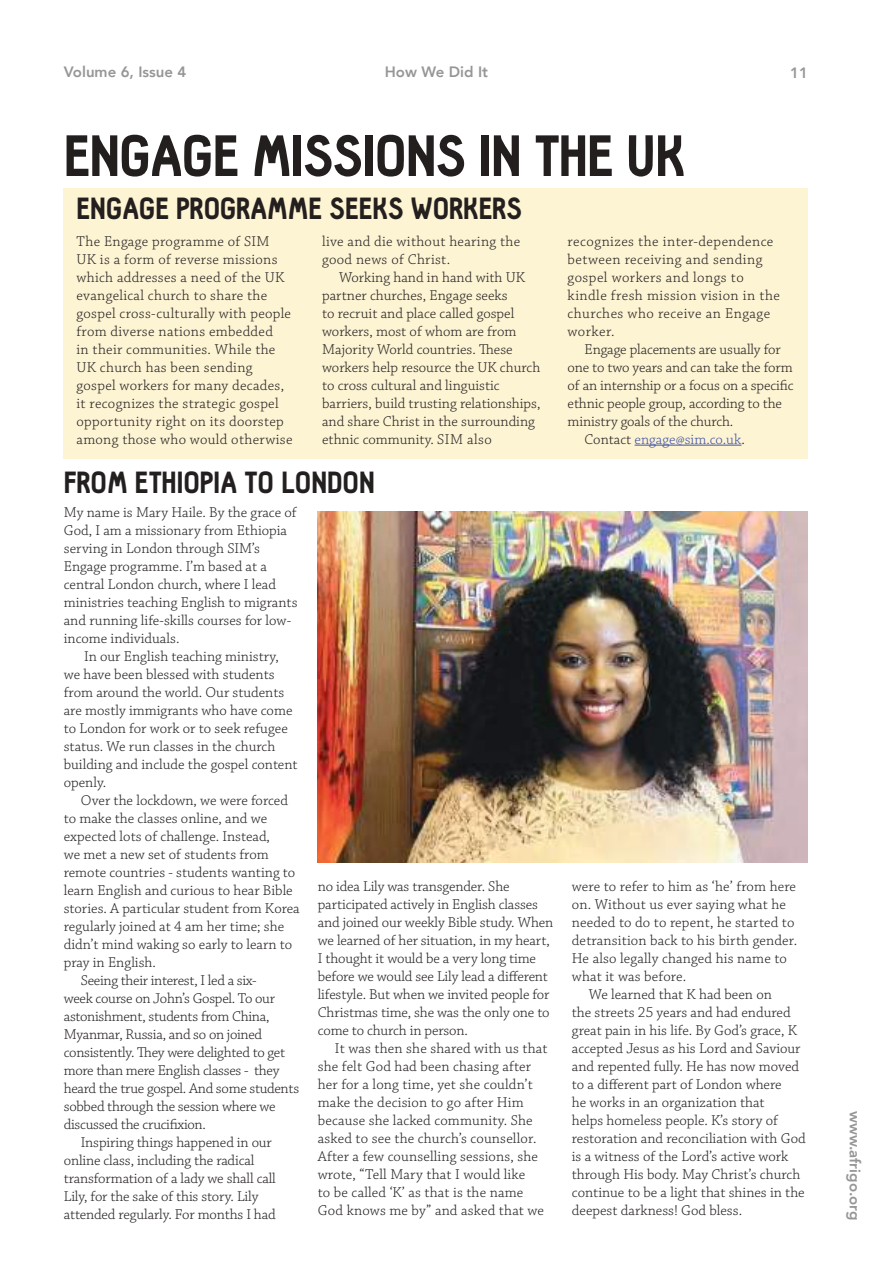
<style>
.page{position:relative;width:893px;height:1263px;background:#fff}
.page>*{position:absolute;margin:0;border:0;box-sizing:border-box;transform-origin:0 0}
.t1{font:900 57px "Hallosans";letter-spacing:-.015em;color:#241f1f}
.t2{font:900 30px "Hallosans";color:#241f1f}
.t3{font:300 15px/18px "Chaparral Pro";color:#241f1f}
.t4{font:300 15px/18px "Chaparral Pro";letter-spacing:.02em;color:#241f1f}
.t5{font:300 15px "Chaparral Pro";letter-spacing:-.02em;color:#241f1f}
.t6{font:300 15px/18px "Chaparral Pro";letter-spacing:.03em;color:#241f1f}
.t7{font:800 15px "Avenir";color:#969698}
.t8{font:300 15px "Chaparral Pro";color:#4152a5}
.s1{color:#241f1f}
</style>
<div class="page">
<div style="left:64px;top:188px;width:744px;height:271px;background:#fdf4d4"></div>
<hr style="left:635px;top:445px;width:106px;height:1px;background:#4152a5">
<img style="left:318px;top:511px;width:490px;height:352px">
<p class="t7" style="left:64px;top:60px;width:124px">Volume 6, Issue 4</p>
<p class="t7" style="left:385px;top:60px;width:105px">How We Did It</p>
<p class="t7" style="left:790px;top:61px;width:19px">11</p>
<h1 class="t1" style="left:64px;top:125px;width:623px">ENGAGE MISSIONS IN THE UK</h1>
<h2 class="t2" style="left:77px;top:192px;width:447px">ENGAGE PROGRAMME SEEKS WORKERS</h2>
<p class="t4" style="left:77px;top:233px;width:217px">The Engage programme of SIM<br>UK is a form of reverse missions which addresses a need of the UK evangelical church to share the gospel cross-culturally with people from diverse nations embedded<br>in their communities. While the<br>UK church has been sending gospel workers for many decades, it recognizes the strategic gospel opportunity right on its doorstep among those who would otherwise</p>
<p class="t4" style="left:322px;top:233px;width:200px">live and die without hearing the good news of Christ.</p>
<p class="t3" style="left:322px;top:269px;width:220px;text-indent:17px">Working hand in hand with UK partner churches, Engage seeks<br>to recruit and place called gospel workers, most of whom are from<br>Majority World countries. These workers help resource the UK church to cross cultural and linguistic barriers, build trusting relationships, and share Christ in the surrounding ethnic community. SIM also</p>
<h2 class="t2" style="left:64px;top:466px;width:313px">FROM ETHIOPIA TO LONDON</h2>
<p class="t3" style="left:64px;top:504px;width:235px">My name is Mary Haile. By the grace of God, I am a missionary from Ethiopia serving in London through SIM’s Engage programme. I’m based at a central London church, where I lead ministries teaching English to migrants and running life-skills courses for low&shy;income individuals.</p>
<p class="t3" style="left:64px;top:648px;width:235px;text-indent:20px">In our English teaching ministry, we have been blessed with students from around the world. Our students are mostly immigrants who have come to London for work or to seek refugee status. We run classes in the church building and include the gospel content openly.</p>
<p class="t3" style="left:81px;top:792px;width:209px">Over the lockdown, we were forced</p>
<p class="t3" style="left:64px;top:810px;width:205px">to make the classes online, and we</p>
<p class="t3" style="left:64px;top:828px;width:208px">expected lots of challenge. Instead,</p>
<p class="t3" style="left:64px;top:846px;width:206px">we met a new set of students from</p>
<p class="t3" style="left:64px;top:864px;width:233px">remote countries - students wanting to</p>
<p class="t3" style="left:64px;top:882px;width:230px">learn English and curious to hear Bible</p>
<p class="t3" style="left:64px;top:900px;width:238px">stories. A particular student from Korea</p>
<p class="t3" style="left:64px;top:918px;width:222px">regularly joined at 4 am her time; she</p>
<p class="t3" style="left:64px;top:936px;width:230px">didn’t mind waking so early to learn to</p>
<p class="t3" style="left:64px;top:954px;width:94px">pray in English.</p>
<p class="t5" style="left:81px;top:972px;width:177px">Seeing their interest, I led a six-</p>
<p class="t5" style="left:64px;top:990px;width:213px">week course on John’s Gospel. To our</p>
<p class="t5" style="left:64px;top:1008px;width:207px">astonishment, students from China,</p>
<p class="t5" style="left:64px;top:1026px;width:200px">Myanmar, Russia, and so on joined</p>
<p class="t5" style="left:64px;top:1044px;width:223px">consistently. They were delighted to get</p>
<p class="t5" style="left:64px;top:1062px;width:217px">more than mere English classes - they</p>
<p class="t5" style="left:64px;top:1080px;width:237px">heard the true gospel. And some students</p>
<p class="t5" style="left:64px;top:1098px;width:213px">sobbed through the session where we</p>
<p class="t5" style="left:64px;top:1116px;width:144px">discussed the crucifixion.</p>
<p class="t3" style="left:81px;top:1134px;width:193px">Inspiring things happened in our</p>
<p class="t3" style="left:64px;top:1152px;width:192px">online class, including the radical</p>
<p class="t3" style="left:64px;top:1170px;width:214px">transformation of a lady we shall call</p>
<p class="t3" style="left:64px;top:1188px;width:196px">Lily, for the sake of this story. Lily</p>
<p class="t3" style="left:64px;top:1206px;width:213px">attended regularly. For months I had</p>
<p class="t3" style="left:318px;top:878px;width:237px">no idea Lily was transgender. She participated actively in English classes and joined our weekly Bible study. When we learned of her situation, in my heart, I thought it would be a very long time before we would see Lily lead a different lifestyle. But when we invited people for Christmas time, she was the only one to come to church in person.</p>
<p class="t3" style="left:318px;top:1040px;width:231px;text-indent:17px">It was then she shared with us that she felt God had been chasing after her for a long time, yet she couldn’t make the decision to go after Him because she lacked community. She asked to see the church’s counsellor.<br>After a few counselling sessions, she wrote, “Tell Mary that I would like<br>to be called ‘K’ as that is the name God knows me by” and asked that we</p>
<p class="t6" style="left:568px;top:233px;width:214px">recognizes the inter-dependence between receiving and sending gospel workers and longs to kindle fresh mission vision in the churches who receive an Engage worker.</p>
<p class="t3" style="left:585px;top:341px;width:197px">Engage placements are usually for</p>
<p class="t3" style="left:568px;top:359px;width:227px">one to two years and can take the form</p>
<p class="t3" style="left:568px;top:377px;width:227px">of an internship or a focus on a specific</p>
<p class="t3" style="left:568px;top:395px;width:216px">ethnic people group, according to the</p>
<p class="t3" style="left:568px;top:413px;width:167px">ministry goals of the church.</p>
<p class="t8" style="left:585px;top:431px;width:162px"><span class="s1">Contact</span> engage@sim.co.uk<span class="s1">.</span></p>
<p class="t3" style="left:572px;top:878px;width:226px">were to refer to him as ‘he’ from here</p>
<p class="t3" style="left:572px;top:896px;width:216px">on. Without us ever saying what he</p>
<p class="t3" style="left:572px;top:914px;width:224px">needed to do to repent, he started to</p>
<p class="t3" style="left:572px;top:932px;width:227px">detransition back to his birth gender.</p>
<p class="t3" style="left:572px;top:950px;width:217px">He also legally changed his name to</p>
<p class="t3" style="left:572px;top:968px;width:116px">what it was before.</p>
<p class="t3" style="left:589px;top:986px;width:185px">We learned that K had been on</p>
<p class="t3" style="left:572px;top:1004px;width:220px">the streets 25 years and had endured</p>
<p class="t3" style="left:572px;top:1022px;width:227px">great pain in his life. By God’s grace, K</p>
<p class="t3" style="left:572px;top:1040px;width:230px">accepted Jesus as his Lord and Saviour</p>
<p class="t3" style="left:572px;top:1058px;width:229px">and repented fully. He has now moved</p>
<p class="t3" style="left:572px;top:1076px;width:211px">to a different part of London where</p>
<p class="t3" style="left:572px;top:1094px;width:194px">he works in an organization that</p>
<p class="t3" style="left:572px;top:1112px;width:208px">helps homeless people. K’s story of</p>
<p class="t3" style="left:572px;top:1130px;width:235px">restoration and reconciliation with God</p>
<p class="t3" style="left:572px;top:1148px;width:218px">is a witness of the Lord’s active work</p>
<p class="t3" style="left:572px;top:1166px;width:230px">through His body. May Christ’s church</p>
<p class="t3" style="left:572px;top:1184px;width:234px">continue to be a light that shines in the</p>
<p class="t3" style="left:572px;top:1202px;width:172px">deepest darkness! God bless.</p>
<p class="t7" style="left:867px;top:1111px;width:111px;rotate:90deg">www.afrigo.org</p>
</div>
